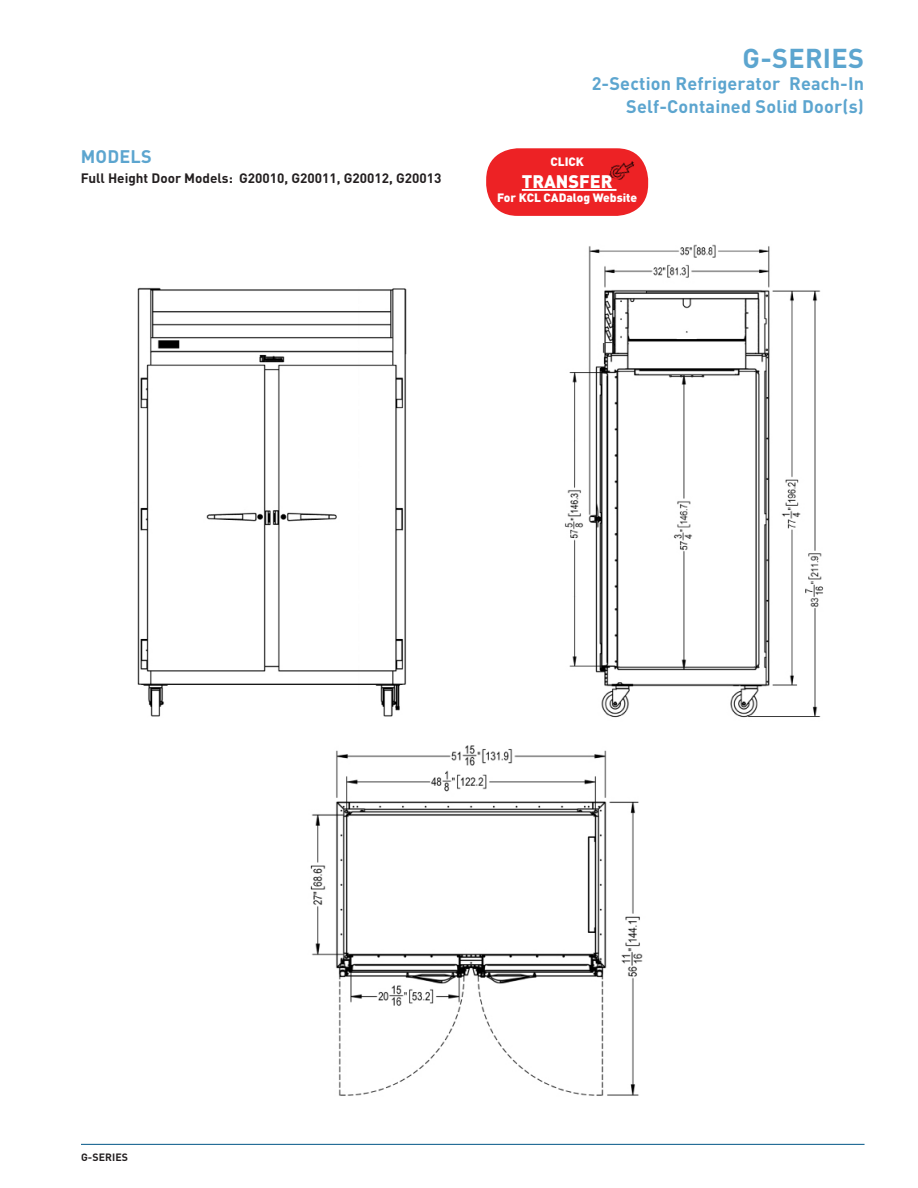
<style>
.page{position:relative;width:918px;height:1188px;background:#fff}
.page>*{position:absolute;margin:0;border:0;box-sizing:border-box;transform-origin:0 0}
.t1{font:700 27px "DIN";letter-spacing:.01em;color:#5ca5cf}
.t2{font:700 18px/22.5px "DIN";letter-spacing:.01em;color:#5ca5cf;text-align:right}
.t3{font:900 18px "DIN";color:#fff}
.t4{font:700 13.5px "DIN";color:#231f20}
.t5{font:900 12px "DIN";color:#fff}
.t6{font:700 10.5px "DIN";letter-spacing:.01em;color:#231f20}
</style>
<div class="page">
<hr style="left:81px;top:1144px;width:784px;height:1px;background:#005587">
<img style="left:310px;top:745px;width:333px;height:351px">
<img style="left:137px;top:287px;width:270px;height:430px">
<img style="left:564px;top:244px;width:260px;height:474px">
<div style="left:486px;top:148px;width:162px;height:68px;background:#ed2225;border-radius:32px"></div>
<hr style="left:522px;top:189px;width:95px;height:2px;background:#fff">
<img style="left:609px;top:161px;width:26px;height:19px">
<p class="t2" style="left:81px;top:145px;width:72px">MODELS</p>
<p class="t4" style="left:81px;top:170px;width:362px">Full Height Door Models: G20010, G20011, G20012, G20013</p>
<h1 class="t1" style="left:743px;top:40px;width:123px">G-SERIES</h1>
<p class="t2" style="left:592px;top:72px;width:274px">2-Section Refrigerator Reach-In<br>Self-Contained Solid Door(s)</p>
<p class="t5" style="left:550px;top:154px;width:35px">CLICK</p>
<p class="t3" style="left:522px;top:169px;width:92px">TRANSFER</p>
<p class="t5" style="left:497px;top:190px;width:142px">For KCL CADalog Website</p>
<p class="t6" style="left:81px;top:1151px;width:49px">G-SERIES</p>
</div>
